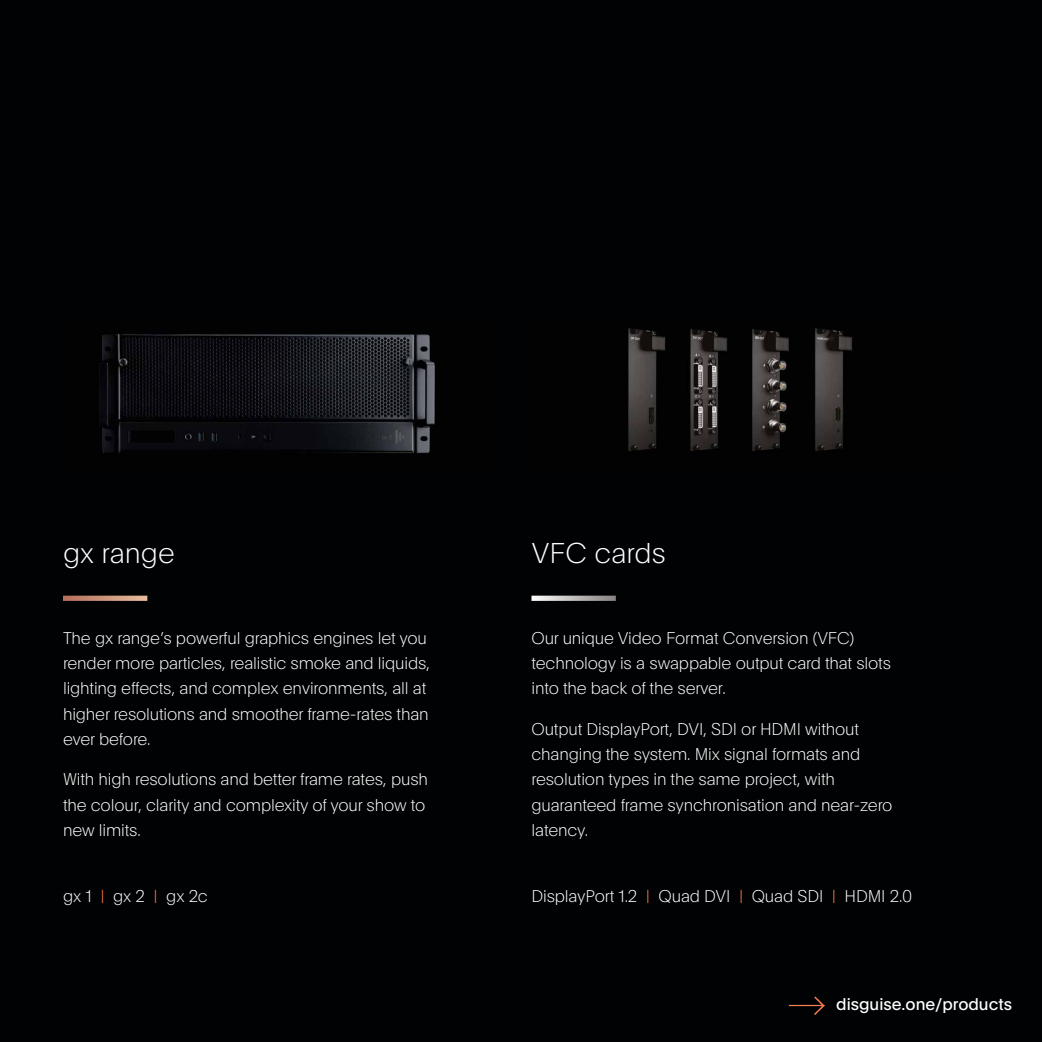
<style>
.page{position:relative;width:1042px;height:1042px;background:#010203}
.page>*{position:absolute;margin:0;border:0;box-sizing:border-box;transform-origin:0 0}
.t1{font:200 28px "Plain";color:#fff}
.t2{font:200 16.62px/25.4px "Plain";letter-spacing:-.01em;color:#fff}
.t3{font:16.62px "Plain";color:#fff}
.s1{color:#ff7145}
</style>
<div class="page">
<img style="left:788px;top:996px;width:36px;height:19px">
<svg style="left:531px;top:595px;width:85px;height:6px"></svg>
<svg style="left:63px;top:595px;width:84px;height:6px"></svg>
<img style="left:99px;top:334px;width:336px;height:120px">
<img style="left:628px;top:328px;width:225px;height:123px">
<h1 class="t1" style="left:63px;top:533px;width:113px">gx range</h1>
<h1 class="t1" style="left:531px;top:533px;width:136px">VFC cards</h1>
<p class="t2" style="left:63px;top:624px;width:369px">The gx range’s powerful graphics engines let you render more particles, realistic smoke and liquids, lighting effects, and complex environments, all at higher resolutions and smoother frame-rates than ever before.</p>
<p class="t2" style="left:63px;top:766px;width:366px">With high resolutions and better frame rates, push the colour, clarity and complexity of your show to new limits.</p>
<p class="t2" style="left:531px;top:624px;width:361px">Our unique Video Format Conversion (VFC) technology is a swappable output card that slots into the back of the server.</p>
<p class="t2" style="left:531px;top:715px;width:362px">Output DisplayPort, DVI, SDI or HDMI without changing the system. Mix signal formats and resolution types in the same project, with guaranteed frame synchronisation and near-zero latency.</p>
<p class="t2" style="left:63px;top:882px;width:146px">gx 1 <span class="s1">|</span> gx 2 <span class="s1">|</span> gx 2c</p>
<p class="t2" style="left:531px;top:882px;width:382px">DisplayPort 1.2 <span class="s1">|</span> Quad DVI <span class="s1">|</span> Quad SDI <span class="s1">|</span> HDMI 2.0</p>
<p class="t3" style="left:836px;top:992px;width:177px">disguise.one/products</p>
</div>
